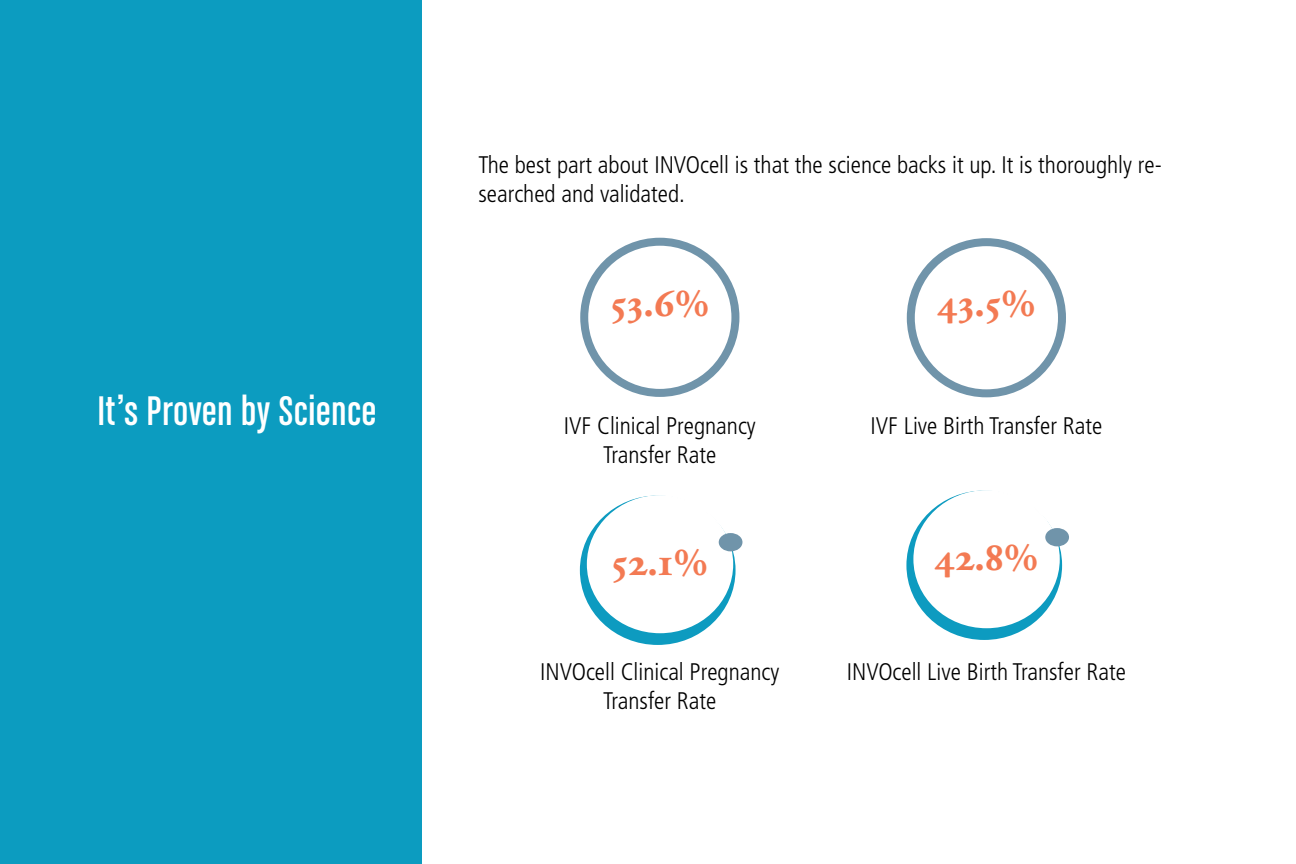
<style>
.page{position:relative;width:1296px;height:864px;background:#fff}
.page>*{position:absolute;margin:0;border:0;box-sizing:border-box;transform-origin:0 0}
.t1{font:44px "Chalet Comprime Cologne Sixty";letter-spacing:.02em;color:#fff}
.t2{font:40px "Adobe Garamond Bold Os F";color:#f37a53}
.t3{font:300 condensed 24px/28.8px "Frutiger LT Std";color:#000;text-align:center}
</style>
<div class="page">
<div style="left:0;top:0;width:421px;height:864px;background:#0c9cc0"></div>
<div style="left:580px;top:238px;width:159px;height:159px;border:8px solid #7094aa;border-radius:50%"></div>
<div style="left:907px;top:238px;width:159px;height:159px;border:8px solid #7094aa;border-radius:50%"></div>
<svg style="left:580px;top:495px;width:156px;height:150px"></svg>
<div style="left:719px;top:533px;width:23px;height:18px;background:#7094aa;border-radius:50%"></div>
<svg style="left:906px;top:490px;width:156px;height:150px"></svg>
<div style="left:1045px;top:528px;width:24px;height:18px;background:#7094aa;border-radius:50%"></div>
<h1 class="t1" style="left:97px;top:386px;width:280px">It’s Proven by Science</h1>
<p class="t3" style="left:478px;top:151px;width:685px;text-align:left">The best part about INVOcell is that the science backs it up. It is thoroughly re&shy;searched and validated.</p>
<h2 class="t2" style="left:610px;top:282px;width:100px">53.6%</h2>
<h2 class="t2" style="left:937px;top:282px;width:100px">43.5%</h2>
<p class="t3" style="left:564px;top:412px;width:193px">IVF Clinical Pregnancy<br>Transfer Rate</p>
<p class="t3" style="left:870px;top:412px;width:234px">IVF Live Birth Transfer Rate</p>
<h2 class="t2" style="left:612px;top:541px;width:98px">52.1%</h2>
<h2 class="t2" style="left:934px;top:536px;width:106px">42.8%</h2>
<p class="t3" style="left:540px;top:658px;width:241px">INVOcell Clinical Pregnancy<br>Transfer Rate</p>
<p class="t3" style="left:847px;top:658px;width:281px">INVOcell Live Birth Transfer Rate</p>
</div>
